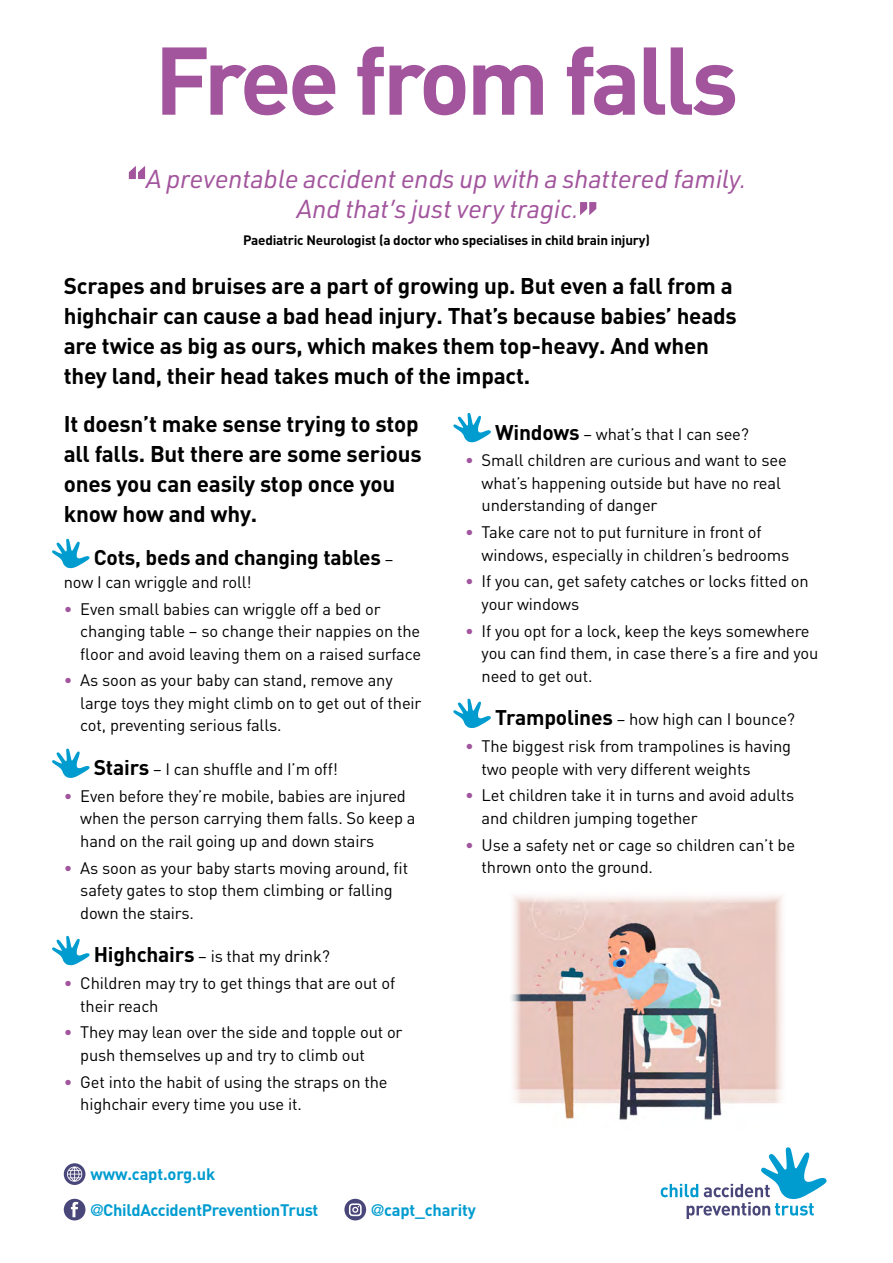
<style>
.page{position:relative;width:893px;height:1263px;background:#fff}
.page>*{position:absolute;margin:0;border:0;box-sizing:border-box;transform-origin:0 0}
.t1{font:700 94.5px "DIN Pro";letter-spacing:-.04em;color:#a2559d}
._17_DIN_ital_QUOTE{font:italic 25.5px/30px "URWDIN";letter-spacing:-.01em;color:#a2559d}
._15_20_DIN_PRO_Bold{font:700 22.5px/30px "DIN Pro";letter-spacing:-.01em;color:#000}
.t2{font:700 21px "DIN Pro";letter-spacing:-.01em;color:#000}
.t3{font:16.5px/22.5px "DIN Pro";letter-spacing:-.01em;color:#000}
.t4{font:700 16.5px "DIN Pro";letter-spacing:-.02em;color:#009cd0}
._9_DIN_PRO_quote_cre{font:700 13.5px "DIN Pro";letter-spacing:-.015em;color:#000}
.s1{font-weight:400;font-size:16.5px}
.s2{color:#a2559d}
.s3{font-weight:700;font-size:21px}
.s4{font-family:"DIN Alternate"}
</style>
<div class="page">
<svg style="left:52px;top:539px;width:38px;height:29px"></svg>
<svg style="left:52px;top:748px;width:38px;height:30px"></svg>
<svg style="left:52px;top:936px;width:38px;height:29px"></svg>
<svg style="left:453px;top:413px;width:38px;height:29px"></svg>
<svg style="left:453px;top:698px;width:38px;height:30px"></svg>
<svg style="left:580px;top:202px;width:16px;height:13px"></svg>
<svg style="left:129px;top:166px;width:16px;height:13px"></svg>
<svg style="left:661px;top:1147px;width:165px;height:72px"></svg>
<svg style="left:64px;top:1199px;width:21px;height:21px"></svg>
<svg style="left:344px;top:1199px;width:22px;height:21px"></svg>
<svg style="left:64px;top:1163px;width:21px;height:22px"></svg>
<img style="left:511px;top:896px;width:272px;height:224px">
<p class="t1" style="left:154px;top:16px;width:586px">Free from falls</p>
<p class="_17_DIN_ital_QUOTE" style="left:297px;top:163px;width:452px;text-indent:-150px">A preventable accident ends up with a shattered family.<br>And that’s just very tragic.</p>
<p class="_9_DIN_PRO_quote_cre" style="left:243px;top:231px;width:408px">Paediatric Neurologist (a doctor who specialises in child brain injury)</p>
<p class="_15_20_DIN_PRO_Bold" style="left:64px;top:270px;width:675px">Scrapes and bruises are a part of growing up. But even a fall from a highchair can cause a bad head injury. That’s because babies’ heads are twice as big as ours, which makes them top-heavy. And when they land, their head takes much of the impact.</p>
<p class="_15_20_DIN_PRO_Bold" style="left:64px;top:408px;width:359px">It doesn’t make sense trying to stop all falls. But there are some serious ones you can easily stop once you know how and why.</p>
<p class="t2" style="left:94px;top:543px;width:301px">Cots, beds and changing tables <span class="s1">–</span></p>
<p class="t3" style="left:64px;top:570px;width:189px">now I can wriggle and roll!</p>
<p class="t3" style="left:80px;top:597px;width:342px;text-indent:-17px"><span class="s2">•</span> Even small babies can wriggle off a bed or changing table – so change their nappies on the floor and avoid leaving them on a raised surface</p>
<p class="t3" style="left:80px;top:668px;width:343px;text-indent:-17px"><span class="s2">•</span> As soon as your baby can stand, remove any large toys they might climb on to get out of their cot, preventing serious falls.</p>
<p class="t3" style="left:94px;top:757px;width:246px"><span class="s3">Stairs</span> – I can shuffle and I’m off!</p>
<p class="t3" style="left:80px;top:784px;width:337px;text-indent:-17px"><span class="s2">•</span> Even before they’re mobile, babies are injured when the person carrying them falls. So keep a hand on the rail going up and down stairs</p>
<p class="t3" style="left:80px;top:856px;width:329px;text-indent:-17px"><span class="s2">•</span> As soon as your baby starts moving around, fit safety gates to stop them climbing or falling down the stairs.</p>
<p class="t3" style="left:94px;top:944px;width:238px"><span class="s3">Highchairs</span> – is that my drink?</p>
<p class="t3" style="left:80px;top:971px;width:316px;text-indent:-17px"><span class="s2">•</span> Children may try to get things that are out of their reach</p>
<p class="t3" style="left:80px;top:1020px;width:324px;text-indent:-17px"><span class="s2">•</span> They may lean over the side and topple out or push themselves up and try to climb out</p>
<p class="t3" style="left:80px;top:1070px;width:309px;text-indent:-17px"><span class="s2">•</span> Get into the habit of using the straps on the highchair every time you use it.</p>
<p class="t4" style="left:90px;top:1163px;width:126px">www.capt.org.uk</p>
<p class="t3" style="left:495px;top:422px;width:255px"><span class="s3">Windows</span> – what’s that I can see?</p>
<p class="t3" style="left:482px;top:448px;width:307px;text-indent:-17px"><span class="s2">•</span> Small children are curious and want to see what’s happening outside but have no real understanding of danger</p>
<p class="t3" style="left:482px;top:520px;width:309px;text-indent:-17px"><span class="s2">•</span> Take care not to put furniture in front of windows, especially in children’s bedrooms</p>
<p class="t3" style="left:482px;top:569px;width:329px;text-indent:-17px"><span class="s2">•</span> If you can, get safety catches or locks fitted on your windows</p>
<p class="t3" style="left:482px;top:619px;width:338px;text-indent:-17px"><span class="s2">•</span> If you opt for a lock, keep the keys somewhere you can find them, in case there’s a fire and you need to get out.</p>
<p class="t3" style="left:495px;top:707px;width:302px"><span class="s3">Trampolines</span> – how high can I bounce?</p>
<p class="t3" style="left:482px;top:734px;width:311px;text-indent:-17px"><span class="s2">•</span> The biggest risk from trampolines is having two people with very different weights</p>
<p class="t3" style="left:482px;top:783px;width:314px;text-indent:-17px"><span class="s2">•</span> Let children take it in turns and avoid adults and children jumping together</p>
<p class="t3" style="left:482px;top:833px;width:315px;text-indent:-17px"><span class="s2">•</span> Use a safety net or cage so children can’t be thrown onto the ground.</p>
<p class="t4" style="left:90px;top:1198px;width:230px"><span class="s4">@</span>ChildAccidentPreventionTrust</p>
<p class="t4" style="left:371px;top:1198px;width:106px"><span class="s4">@</span>capt_charity</p>
</div>
